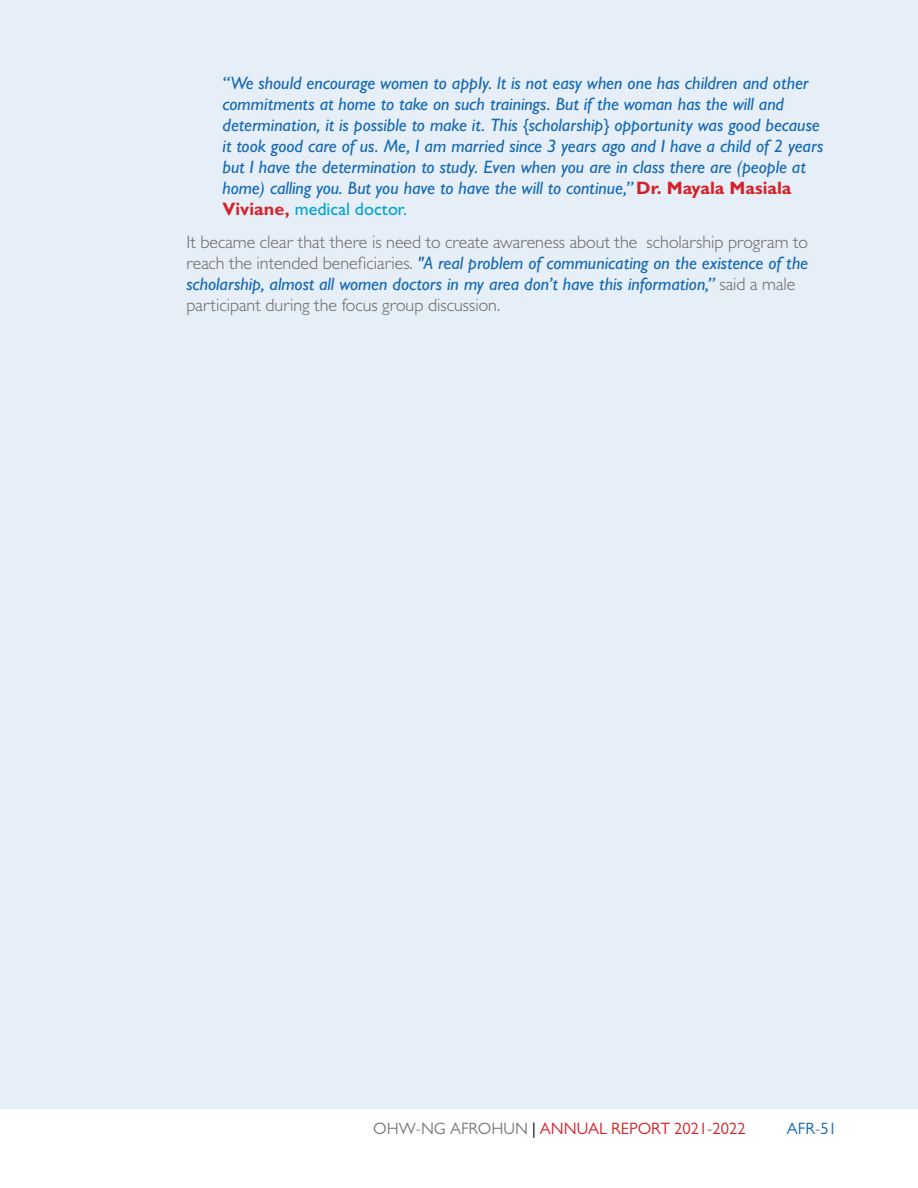
<style>
.page{position:relative;width:918px;height:1188px;background:#fff}
.page>*{position:absolute;margin:0;border:0;box-sizing:border-box;transform-origin:0 0}
.t1{font:italic 500 18px/21px "Gill Sans";color:#1268b3}
.t2{font:300 18px/21px "Gill Sans";color:#686463}
.t3{font:16.5px "Gill Sans";color:#d52229}
.t4{font:16.5px "Gill Sans";color:#1268b3}
.s1{font-weight:700;font-style:normal;color:#d52229}
.s2{font-style:normal;color:#00a2cf}
.s3{font-weight:500;font-style:italic;color:#1268b3}
.s4{color:#7f7978}
.s5{color:#000}
</style>
<div class="page">
<div style="left:0;top:0;width:918px;height:1109px;background:#e6eef8"></div>
<p class="t1" style="left:223px;top:72px;width:602px">“We should encourage women to appIy. lt is not easy when one has children and other commitments at home to take on such trainings. But if the woman has the will and determination, it is possible to make it. This {scholarship} opportunity was good because it took good care of us. Me, I am married since 3 years ago and I have a child of 2 years but I have the determination to study. Even when you are in class there are (people at home) calling you. But you have to have the will to continue,” <span class="s1">Dr. Mayala Masiala Viviane,</span> <span class="s2">medical doctor.</span></p>
<p class="t2" style="left:187px;top:231px;width:623px">It became clear that there is need to create awareness about the scholarship program to reach the intended beneficiaries. <span class="s3">"A real problem of communicating on the existence of the scholarship, almost all women doctors in my area don’t have this information,”</span> said a male participant during the focus group discussion.</p>
<p class="t3" style="left:373px;top:1119px;width:374px"><span class="s4">OHW-NG AFROHUN</span> <span class="s5">|</span> ANNUAL REPORT 2021-2022</p>
<p class="t4" style="left:787px;top:1119px;width:52px">AFR-51</p>
</div>
